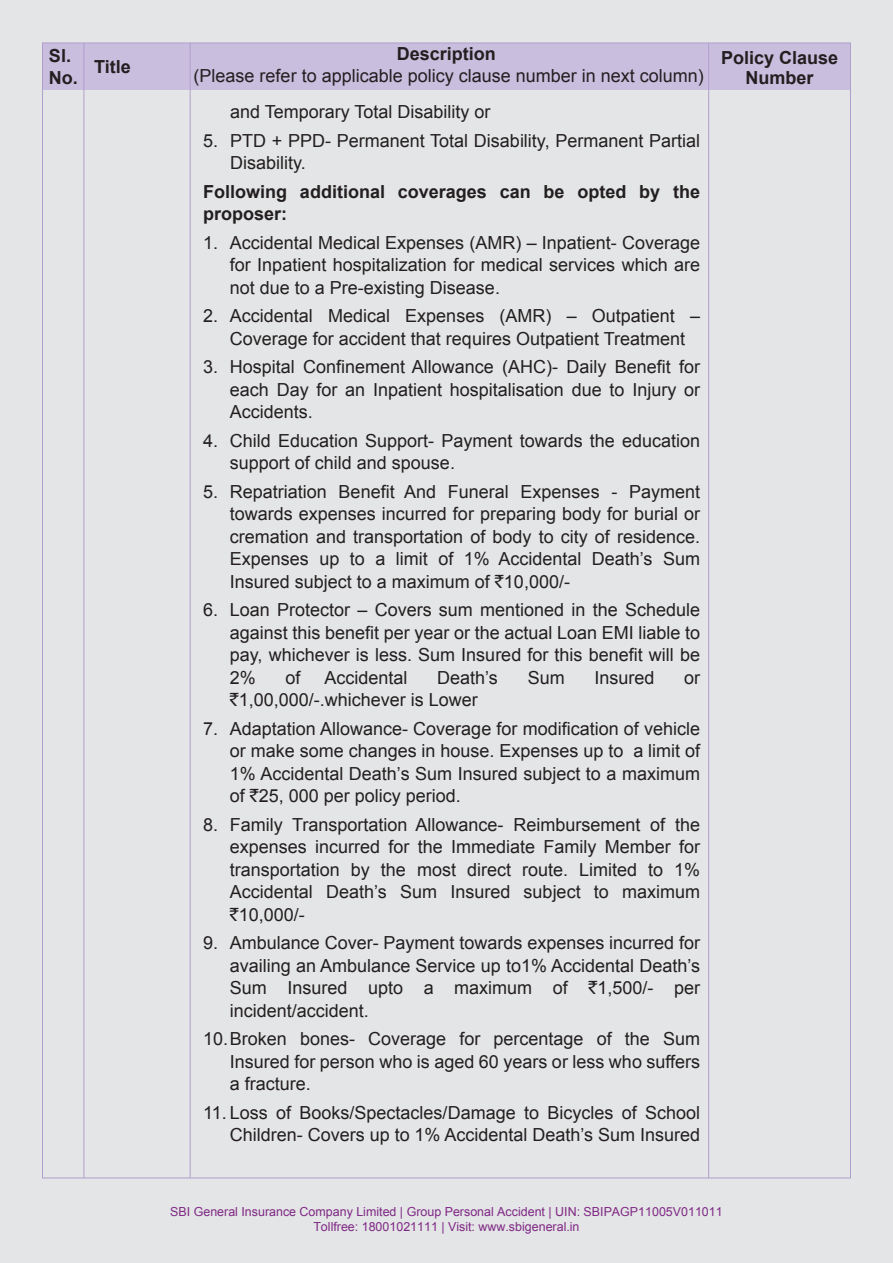
<style>
.page{position:relative;width:893px;height:1263px;background:#e4e5e6}
.page>*{position:absolute;margin:0;border:0;box-sizing:border-box;transform-origin:0 0}
.t1{font:18px/22.5px "Arial";color:#231f20;text-align:justify}
.t2{font:700 18px/21.6px "Arial";color:#231f20}
.t3{font:12.45px/15px "Arial";color:#7f2985;text-align:center}
.s1{font-family:"Rupee Foradian"}
</style>
<div class="page">
<div style="left:43px;top:43px;width:807px;height:47px;background:#c9bede"></div>
<hr style="left:708px;top:43px;width:1px;height:1135px;background:#b09fcc">
<hr style="left:83px;top:43px;width:1px;height:1135px;background:#b09fcc">
<hr style="left:190px;top:43px;width:1px;height:1135px;background:#b09fcc">
<p class="t2" style="left:397px;top:43px;width:101px">Description</p>
<p class="t1" style="left:194px;top:65px;width:512px">(Please refer to applicable policy clause number in next column)</p>
<p class="t2" style="left:49px;top:45px;width:30px">Sl.<br>No.</p>
<p class="t2" style="left:94px;top:56px;width:38px">Title</p>
<p class="t2" style="left:721px;top:49px;width:119px;line-height:19.5px;text-align:center">Policy Clause<br>Number</p>
<p class="t1" style="left:230px;top:101px;width:262px">and Temporary Total Disability or</p>
<p class="t1" style="left:230px;top:129px;width:471px;text-indent:-27px">5. PTD + PPD- Permanent Total Disability, Permanent Partial<br>Disability.</p>
<p class="t2" style="left:203px;top:180px;width:498px;line-height:22.5px">Following additional coverages can be opted by the proposer:</p>
<p class="t1" style="left:230px;top:231px;width:472px;text-indent:-27px">1. Accidental Medical Expenses (AMR) – Inpatient- Coverage for Inpatient hospitalization for medical services which are not due to a Pre-existing Disease.</p>
<p class="t1" style="left:230px;top:305px;width:472px;text-indent:-27px">2. Accidental Medical Expenses (AMR) – Outpatient –<br>Coverage for accident that requires Outpatient Treatment</p>
<p class="t1" style="left:230px;top:356px;width:472px;text-indent:-27px">3. Hospital Confinement Allowance (AHC)- Daily Benefit for each Day for an Inpatient hospitalisation due to Injury or Accidents.</p>
<p class="t1" style="left:230px;top:429px;width:472px;text-indent:-27px">4. Child Education Support- Payment towards the education support of child and spouse.</p>
<p class="t1" style="left:230px;top:480px;width:472px;text-indent:-27px">5. Repatriation Benefit And Funeral Expenses - Payment towards expenses incurred for preparing body for burial or cremation and transportation of body to city of residence.<br>Expenses up to a limit of 1% Accidental Death’s Sum Insured subject to a maximum of <span class="s1">`</span>10,000/-</p>
<p class="t1" style="left:230px;top:599px;width:472px;text-indent:-27px">6. Loan Protector – Covers sum mentioned in the Schedule against this benefit per year or the actual Loan EMI liable to pay, whichever is less. Sum Insured for this benefit will be 2%</p>
<p class="t1" style="left:286px;top:666px;width:17px">of</p>
<p class="t1" style="left:324px;top:666px;width:85px">Accidental</p>
<p class="t1" style="left:437px;top:666px;width:62px">Death’s</p>
<p class="t1" style="left:528px;top:666px;width:39px">Sum</p>
<p class="t1" style="left:594px;top:666px;width:62px">Insured</p>
<p class="t1" style="left:684px;top:666px;width:18px">or</p>
<p class="t1" style="left:230px;top:689px;width:250px"><span class="s1">`</span>1,00,000/-.whichever is Lower</p>
<p class="t1" style="left:230px;top:717px;width:472px;text-indent:-27px">7. Adaptation Allowance- Coverage for modification of vehicle or make some changes in house. Expenses up to a limit of 1% Accidental Death’s Sum Insured subject to a maximum of <span class="s1">`</span>25, 000 per policy period.</p>
<p class="t1" style="left:230px;top:813px;width:472px;text-indent:-27px">8. Family Transportation Allowance- Reimbursement of the expenses incurred for the Immediate Family Member for transportation by the most direct route. Limited to 1% Accidental Death’s Sum Insured subject to maximum <span class="s1">`</span>10,000/-</p>
<p class="t1" style="left:230px;top:932px;width:472px;text-indent:-27px">9. Ambulance Cover- Payment towards expenses incurred for availing an Ambulance Service up to1% Accidental Death’s Sum Insured upto a maximum of <span class="s1">`</span>1,500/- per incident/accident.</p>
<p class="t1" style="left:230px;top:1028px;width:472px;text-indent:-27px">10. Broken bones- Coverage for percentage of the Sum Insured for person who is aged 60 years or less who suffers a fracture.</p>
<p class="t1" style="left:203px;top:1101px;width:498px;text-align:right">11. Loss of Books/Spectacles/Damage to Bicycles of School<br>Children- Covers up to 1% Accidental Death’s Sum Insured</p>
<p class="t3" style="left:170px;top:1204px;width:554px">SBI General Insurance Company Limited | Group Personal Accident | UIN: SBIPAGP11005V011011<br>Tollfree: 18001021111 | Visit: www.sbigeneral.in</p>
</div>
